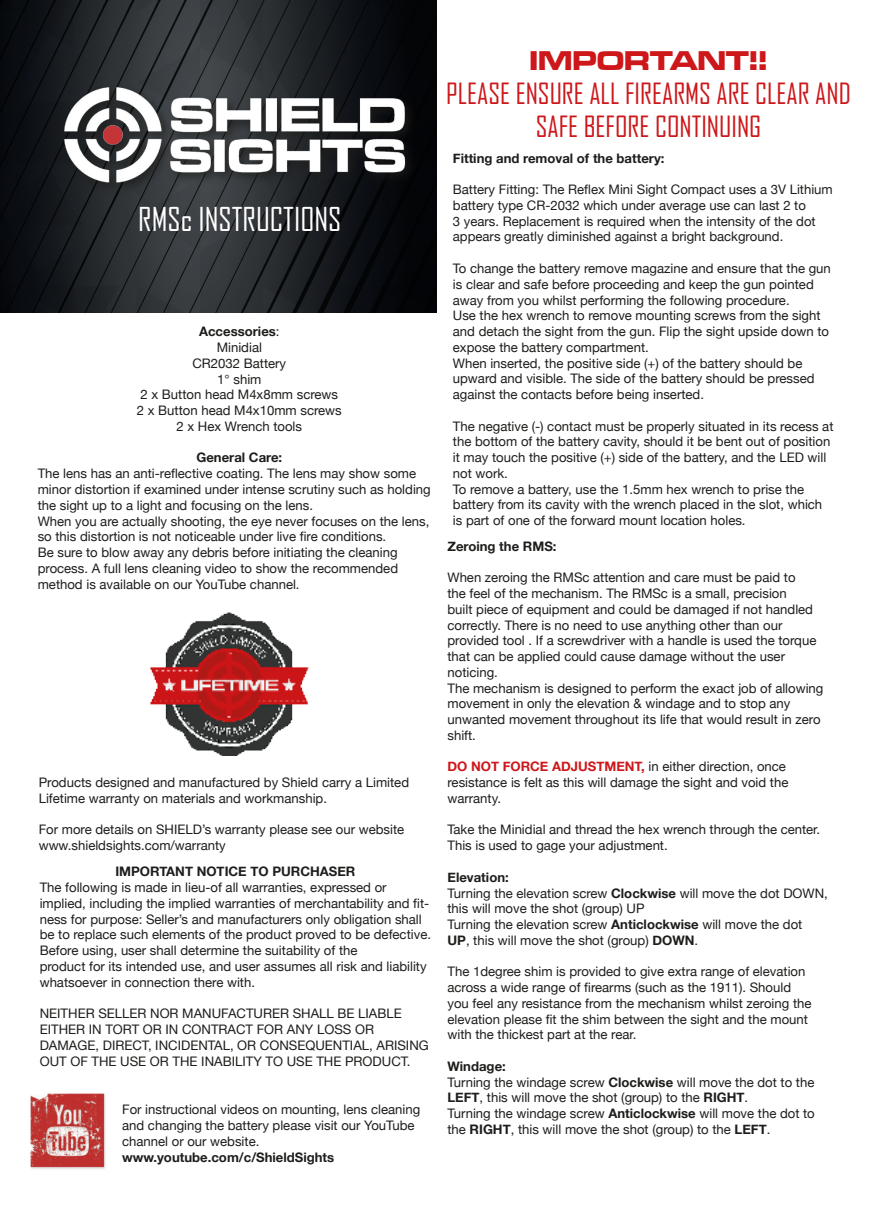
<style>
.page{position:relative;width:874px;height:1221px;background:#fff}
.page>*{position:absolute;margin:0;border:0;box-sizing:border-box;transform-origin:0 0}
.t1{font:31.5px "Agency FB";color:#fff}
.t2{font:28px "Agency FB";color:#cd171a}
.t3{font:28px "Microgramma D Bold Exte";color:#cd171a}
.t4{font:13.12px/15.8px "Helvetica Neue";color:#1d1d1b}
.t5{font:700 13.12px "Helvetica Neue";color:#1d1d1b}
.s1{font-weight:400}
.s2{font-weight:700;color:#cd171a}
.s3{font-weight:700}
</style>
<div class="page">
<img style="left:31px;top:1093px;width:75px;height:76px">
<img style="left:150px;top:612px;width:159px;height:143px">
<img style="left:0;top:0;width:437px;height:313px">
<div style="left:60px;top:83px;width:358px;height:113px;background:#1d1d1b;opacity:.75"></div>
<img style="left:56px;top:80px;width:359px;height:113px">
<p class="t1" style="left:138px;top:199px;width:204px">RMSc INSTRUCTIONS</p>
<p class="t5" style="left:199px;top:323px;width:82px">Accessories<span class="s1">:</span></p>
<p class="t4" style="left:216px;top:339px;width:47px">Minidial</p>
<p class="t4" style="left:192px;top:355px;width:95px">CR2032 Battery</p>
<p class="t4" style="left:217px;top:371px;width:46px">1° shim</p>
<p class="t4" style="left:140px;top:387px;width:199px">2 x Button head M4x8mm screws</p>
<p class="t4" style="left:137px;top:402px;width:206px;text-align:center">2 x Button head M4x10mm screws<br>2 x Hex Wrench tools</p>
<p class="t5" style="left:196px;top:449px;width:87px">General Care:</p>
<p class="t4" style="left:38px;top:465px;width:394px">The lens has an anti-reflective coating. The lens may show some minor distortion if examined under intense scrutiny such as holding the sight up to a light and focusing on the lens.</p>
<p class="t4" style="left:38px;top:513px;width:393px">When you are actually shooting, the eye never focuses on the lens, so this distortion is not noticeable under live fire conditions.</p>
<p class="t4" style="left:38px;top:544px;width:362px;text-align:justify">Be sure to blow away any debris before initiating the cleaning process. A full lens cleaning video to show the recommended method is available on our YouTube channel.</p>
<p class="t4" style="left:39px;top:774px;width:372px">Products designed and manufactured by Shield carry a Limited<br>Lifetime warranty on materials and workmanship.</p>
<p class="t4" style="left:39px;top:821px;width:367px">For more details on SHIELD’s warranty please see our website www.shieldsights.com/warranty</p>
<p class="t5" style="left:115px;top:863px;width:241px">IMPORTANT NOTICE TO PURCHASER</p>
<p class="t4" style="left:40px;top:879px;width:392px">The following is made in lieu-of all warranties, expressed or implied, including the implied warranties of merchantability and fit&shy;ness for purpose: Seller’s and manufacturers only obligation shall be to replace such elements of the product proved to be defective.<br>Before using, user shall determine the suitability of the</p>
<p class="t4" style="left:40px;top:958px;width:388px">product for its intended use, and user assumes all risk and liability whatsoever in connection there with.</p>
<p class="t4" style="left:40px;top:1005px;width:390px">NEITHER SELLER NOR MANUFACTURER SHALL BE LIABLE EITHER IN TORT OR IN CONTRACT FOR ANY LOSS OR DAMAGE, DIRECT, INCIDENTAL, OR CONSEQUENTIAL, ARISING OUT OF THE USE OR THE INABILITY TO USE THE PRODUCT.</p>
<p class="t4" style="left:122px;top:1101px;width:299px">For instructional videos on mounting, lens cleaning and changing the battery please visit our YouTube channel or our website.</p>
<p class="t5" style="left:122px;top:1148px;width:213px">www.youtube.com/c/ShieldSights</p>
<p class="t3" style="left:529px;top:42px;width:239px">IMPORTANT!!</p>
<p class="t2" style="left:446px;top:76px;width:406px">PLEASE ENSURE ALL FIREARMS ARE CLEAR AND</p>
<p class="t2" style="left:535px;top:110px;width:227px">SAFE BEFORE CONTINUING</p>
<p class="t5" style="left:452px;top:150px;width:213px">Fitting and removal of the battery:</p>
<p class="t4" style="left:452px;top:181px;width:381px">Battery Fitting: The Reflex Mini Sight Compact uses a 3V Lithium battery type CR-2032 which under average use can last 2 to<br>3 years. Replacement is required when the intensity of the dot appears greatly diminished against a bright background.</p>
<p class="t4" style="left:452px;top:260px;width:379px">To change the battery remove magazine and ensure that the gun is clear and safe before proceeding and keep the gun pointed away from you whilst performing the following procedure.</p>
<p class="t4" style="left:452px;top:307px;width:377px">Use the hex wrench to remove mounting screws from the sight and detach the sight from the gun. Flip the sight upside down to expose the battery compartment.</p>
<p class="t4" style="left:452px;top:355px;width:363px">When inserted, the positive side (+) of the battery should be upward and visible. The side of the battery should be pressed against the contacts before being inserted.</p>
<p class="t4" style="left:452px;top:418px;width:382px">The negative (-) contact must be properly situated in its recess at the bottom of the battery cavity, should it be bent out of position it may touch the positive (+) side of the battery, and the LED will not work.</p>
<p class="t4" style="left:452px;top:481px;width:371px">To remove a battery, use the 1.5mm hex wrench to prise the battery from its cavity with the wrench placed in the slot, which is part of one of the forward mount location holes.</p>
<p class="t5" style="left:447px;top:538px;width:110px">Zeroing the RMS:</p>
<p class="t4" style="left:447px;top:569px;width:370px">When zeroing the RMSc attention and care must be paid to the feel of the mechanism. The RMSc is a small, precision<br>built piece of equipment and could be damaged if not handled correctly. There is no need to use anything other than our provided tool . If a screwdriver with a handle is used the torque that can be applied could cause damage without the user noticing.</p>
<p class="t4" style="left:447px;top:680px;width:377px">The mechanism is designed to perform the exact job of allowing movement in only the elevation &amp; windage and to stop any unwanted movement throughout its life that would result in zero shift.</p>
<p class="t4" style="left:447px;top:758px;width:342px"><span class="s2">DO NOT FORCE ADJUSTMENT,</span> in either direction, once resistance is felt as this will damage the sight and void the warranty.</p>
<p class="t4" style="left:447px;top:821px;width:374px">Take the Minidial and thread the hex wrench through the center.<br>This is used to gage your adjustment.</p>
<p class="t5" style="left:447px;top:868px;width:63px">Elevation:</p>
<p class="t4" style="left:447px;top:884px;width:382px">Turning the elevation screw <span class="s3">Clockwise</span> will move the dot DOWN, this will move the shot (group) UP</p>
<p class="t4" style="left:447px;top:916px;width:356px">Turning the elevation screw <span class="s3">Anticlockwise</span> will move the dot<br><span class="s3">UP</span>, this will move the shot (group) <span class="s3">DOWN</span>.</p>
<p class="t4" style="left:447px;top:963px;width:365px">The 1degree shim is provided to give extra range of elevation across a wide range of firearms (such as the 1911). Should you feel any resistance from the mechanism whilst zeroing the elevation please fit the shim between the sight and the mount with the thickest part at the rear.</p>
<p class="t5" style="left:447px;top:1057px;width:60px">Windage:</p>
<p class="t4" style="left:447px;top:1073px;width:368px">Turning the windage screw <span class="s3">Clockwise</span> will move the dot to the<br><span class="s3">LEFT</span>, this will move the shot (group) to the <span class="s3">RIGHT</span>.</p>
<p class="t4" style="left:447px;top:1105px;width:368px">Turning the windage screw <span class="s3">Anticlockwise</span> will move the dot to the <span class="s3">RIGHT</span>, this will move the shot (group) to the <span class="s3">LEFT</span>.</p>
</div>
